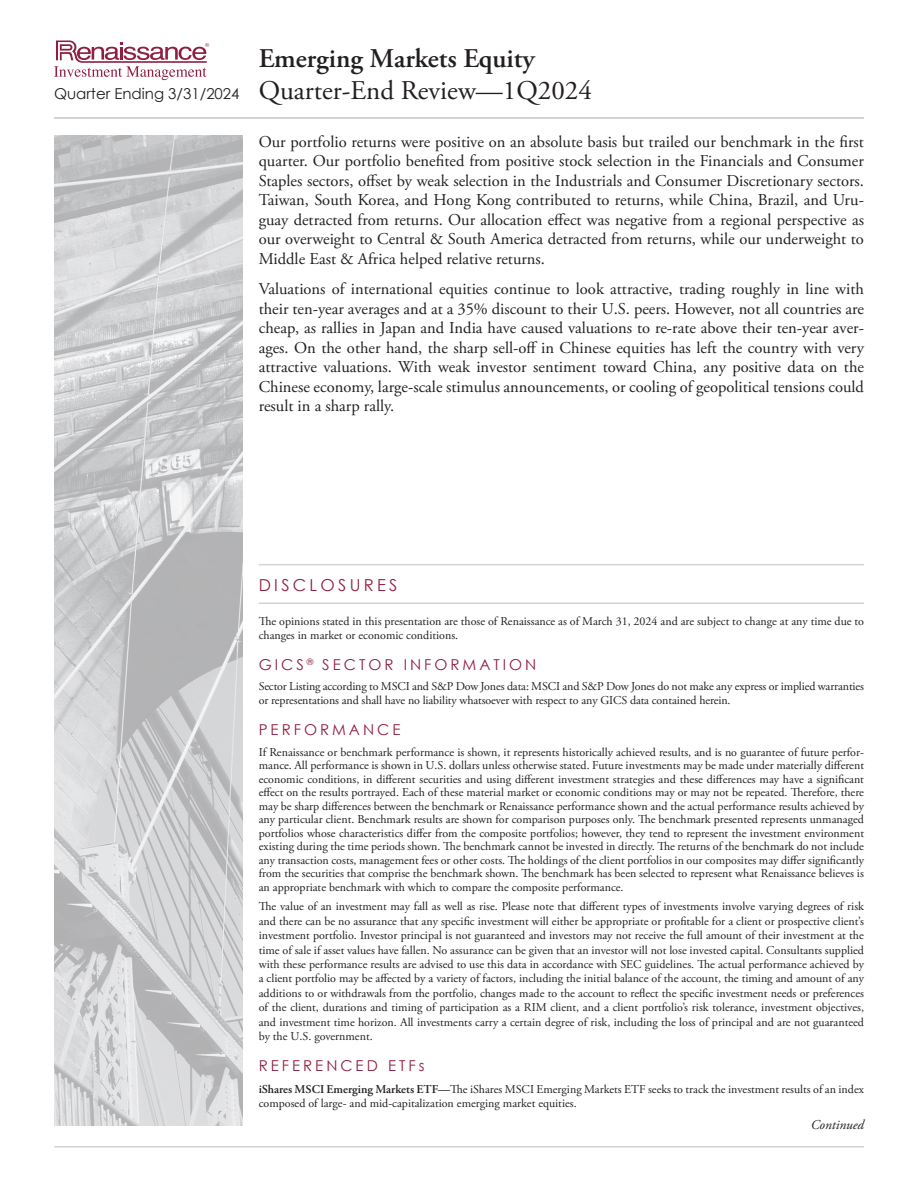
<style>
.page{position:relative;width:918px;height:1188px;background:#fff}
.page>*{position:absolute;margin:0;border:0;box-sizing:border-box;transform-origin:0 0}
.t1{font:27px/32.4px "Adobe Garamond Pro";color:#231f20}
.Commentaries_Body{font:16.5px/19.5px "Adobe Garamond Pro";color:#231f20;text-align:justify}
.Disclosures{font:16.5px "Century Gothic";letter-spacing:.2em;color:#8f1f40}
.Disclosures-2{font:15px "Century Gothic";letter-spacing:.2em;color:#8f1f40}
.t2{font:italic 13.5px "Adobe Garamond Pro";color:#231f20}
.Disclosures-3{font:12px/13.5px "Adobe Garamond Pro";color:#231f20}
.s1{font-weight:600}
.s2{font-family:"Century Gothic";font-size:15px}
</style>
<div class="page">
<svg style="left:54px;top:40px;width:155px;height:40px"></svg>
<hr style="left:54px;top:117px;width:810px;height:2px;background:#c5c6c8">
<hr style="left:54px;top:1146px;width:810px;height:2px;background:#d2d3d5">
<img style="left:54px;top:135px;width:189px;height:990px">
<hr style="left:259px;top:603px;width:605px;height:1px;background:#d2d3d5">
<hr style="left:259px;top:564px;width:605px;height:1px;background:#d2d3d5">
<h1 class="t1" style="left:54px;top:43px;width:539px;text-indent:205px"><span class="s1">Emerging Markets Equity<br></span><span class="s2">Quarter Ending 3/31/2024</span> Quarter-End Review—1Q2024</h1>
<p class="Commentaries_Body" style="left:259px;top:133px;width:607px">Our portfolio returns were positive on an absolute basis but trailed our benchmark in the first quarter. Our portfolio benefited from positive stock selection in the Financials and Consumer Staples sectors, offset by weak selection in the Industrials and Consumer Discretionary sectors.<br>Taiwan, South Korea, and Hong Kong contributed to returns, while China, Brazil, and Uru&shy;guay detracted from returns. Our allocation effect was negative from a regional perspective as our overweight to Central &amp; South America detracted from returns, while our underweight to Middle East &amp; Africa helped relative returns.</p>
<p class="Commentaries_Body" style="left:259px;top:280px;width:607px">Valuations of international equities continue to look attractive, trading roughly in line with their ten-year averages and at a 35% discount to their U.S. peers. However, not all countries are cheap, as rallies in Japan and India have caused valuations to re-rate above their ten-year aver&shy;ages. On the other hand, the sharp sell-off in Chinese equities has left the country with very attractive valuations. With weak investor sentiment toward China, any positive data on the Chinese economy, large-scale stimulus announcements, or cooling of geopolitical tensions could result in a sharp rally.</p>
<p class="Disclosures" style="left:259px;top:574px;width:140px">DISCLOSURES</p>
<p class="Disclosures-3" style="left:259px;top:615px;width:607px">The opinions stated in this presentation are those of Renaissance as of March 31, 2024 and are subject to change at any time due to changes in market or economic conditions.</p>
<p class="Disclosures-2" style="left:259px;top:654px;width:279px">GICS <sup>®</sup> SECTOR INFORMATION</p>
<p class="Disclosures-3" style="left:259px;top:680px;width:607px">Sector Listing according to MSCI and S&amp;P Dow Jones data: MSCI and S&amp;P Dow Jones do not make any express or implied warranties or representations and shall have no liability whatsoever with respect to any GICS data contained herein.</p>
<p class="Disclosures-2" style="left:259px;top:719px;width:143px">PERFORMANCE</p>
<p class="Disclosures-3" style="left:259px;top:745px;width:607px;text-align:justify">If Renaissance or benchmark performance is shown, it represents historically achieved results, and is no guarantee of future perfor&shy;mance. All performance is shown in U.S. dollars unless otherwise stated. Future investments may be made under materially different economic conditions, in different securities and using different investment strategies and these differences may have a significant effect on the results portrayed. Each of these material market or economic conditions may or may not be repeated. Therefore, there may be sharp differences between the benchmark or Renaissance performance shown and the actual performance results achieved by any particular client. Benchmark results are shown for comparison purposes only. The benchmark presented represents unmanaged portfolios whose characteristics differ from the composite portfolios; however, they tend to represent the investment environment existing during the time periods shown. The benchmark cannot be invested in directly. The returns of the benchmark do not include any transaction costs, management fees or other costs. The holdings of the client portfolios in our composites may differ significantly from the securities that comprise the benchmark shown. The benchmark has been selected to represent what Renaissance believes is an appropriate benchmark with which to compare the composite performance.</p>
<p class="Disclosures-3" style="left:259px;top:900px;width:607px;line-height:14.4px;text-align:justify">The value of an investment may fall as well as rise. Please note that different types of investments involve varying degrees of risk and there can be no assurance that any specific investment will either be appropriate or profitable for a client or prospective client’s investment portfolio. Investor principal is not guaranteed and investors may not receive the full amount of their investment at the time of sale if asset values have fallen. No assurance can be given that an investor will not lose invested capital. Consultants supplied with these performance results are advised to use this data in accordance with SEC guidelines. The actual performance achieved by a client portfolio may be affected by a variety of factors, including the initial balance of the account, the timing and amount of any additions to or withdrawals from the portfolio, changes made to the account to reflect the specific investment needs or preferences of the client, durations and timing of participation as a RIM client, and a client portfolio’s risk tolerance, investment objectives, and investment time horizon. All investments carry a certain degree of risk, including the loss of principal and are not guaranteed by the U.S. government.</p>
<p class="Disclosures-2" style="left:259px;top:1056px;width:167px">REFERENCED ETFs</p>
<p class="Disclosures-3" style="left:259px;top:1082px;width:607px;line-height:14.4px"><span class="s1">iShares MSCI Emerging Markets ETF—</span>The iShares MSCI Emerging Markets ETF seeks to track the investment results of an index composed of large- and mid-capitalization emerging market equities.</p>
<p class="t2" style="left:811px;top:1117px;width:55px">Continued</p>
</div>
